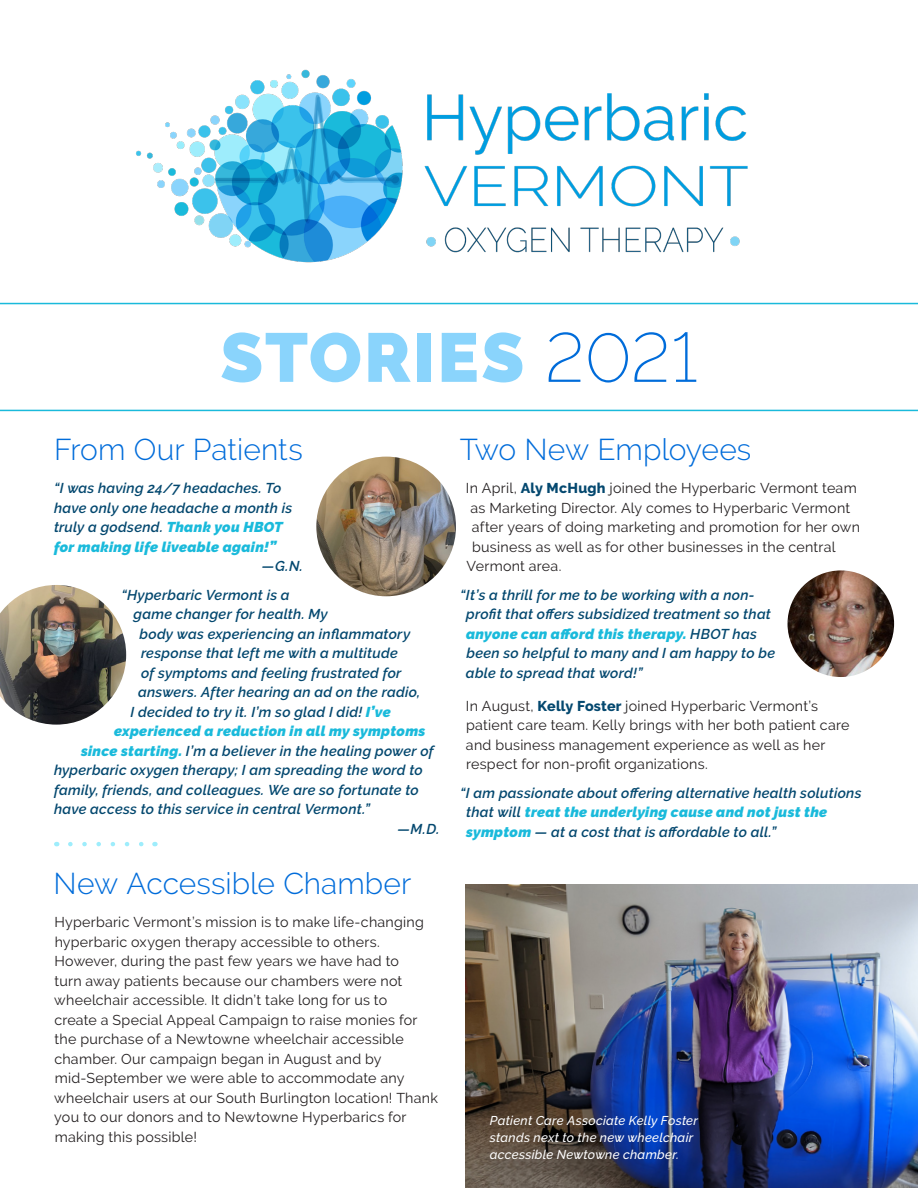
<style>
.page{position:relative;width:918px;height:1188px;background:#fff}
.page>*{position:absolute;margin:0;border:0;box-sizing:border-box;transform-origin:0 0}
.t1{font:900 69px "Raleway";letter-spacing:.035em;color:#8ad4fc}
.t2{font:300 30px "Raleway";color:#006cda}
.t3{font:14.25px/19.5px "Raleway";letter-spacing:.015em;color:#231f20}
.t4{font:italic 600 14.25px/19.5px "Raleway";letter-spacing:.02em;color:#04486f}
.t5{font:italic 900 14.25px "Raleway";letter-spacing:.02em;color:#1abadb}
.t6{font:italic 500 12.75px/17.2px "Raleway";letter-spacing:.02em;color:#fff}
.s1{font-weight:200;color:#006cda}
.s2{font-weight:900;color:#1abadb}
.s3{font-weight:800;color:#04486f}
</style>
<div class="page">
<img style="left:136px;top:69px;width:612px;height:194px">
<hr style="left:0;top:303px;width:918px;height:1px;background:#1abadb">
<hr style="left:0;top:410px;width:918px;height:1px;background:#1abadb">
<img style="left:786px;top:569px;width:110px;height:110px;border-radius:55px">
<div style="left:784px;top:567px;width:114px;height:113px;border:3px solid #fff;border-radius:50%"></div>
<img style="left:314px;top:454px;width:144px;height:145px;border-radius:72px">
<div style="left:312px;top:452px;width:149px;height:149px;border:4px solid #fff;border-radius:50%"></div>
<img style="left:0;top:585px;width:127px;height:140px">
<svg style="left:70px;top:842px;width:74px;height:4px"></svg>
<img style="left:465px;top:884px;width:453px;height:304px">
<p class="t1" style="left:221px;top:318px;width:478px">STORIES <span class="s1">2021</span></p>
<p class="t2" style="left:54px;top:432px;width:250px">From Our Patients</p>
<p class="t4" style="left:54px;top:479px;width:240px">“I was having 24/7 headaches. To have only one headache a month is truly a godsend. <span class="s2">Thank you HBOT for making life liveable again!”</span></p>
<p class="t4" style="left:262px;top:557px;width:43px">—G.N.</p>
<p class="t4" style="left:122px;top:585px;width:170px">“Hyperbaric Vermont is a</p>
<p class="t4" style="left:134px;top:605px;width:196px">game changer for health. My</p>
<p class="t4" style="left:140px;top:624px;width:272px">body was experiencing an inflammatory</p>
<p class="t4" style="left:141px;top:644px;width:258px">response that left me with a multitude</p>
<p class="t4" style="left:141px;top:663px;width:262px">of symptoms and feeling frustrated for</p>
<p class="t4" style="left:138px;top:683px;width:284px">answers. After hearing an ad on the radio,</p>
<p class="t4" style="left:130px;top:702px;width:262px">I decided to try it. I’m so glad I did! <span class="s2">I’ve</span></p>
<p class="t5" style="left:114px;top:723px;width:313px">experienced a reduction in all my symptoms</p>
<p class="t4" style="left:81px;top:741px;width:354px"><span class="s2">since starting.</span> I’m a believer in the healing power of</p>
<p class="t4" style="left:54px;top:761px;width:370px">hyperbaric oxygen therapy; I am spreading the word to</p>
<p class="t4" style="left:54px;top:780px;width:366px">family, friends, and colleagues. We are so fortunate to</p>
<p class="t4" style="left:54px;top:800px;width:317px">have access to this service in central Vermont.”</p>
<p class="t4" style="left:398px;top:819px;width:43px">—M.D.</p>
<p class="t2" style="left:54px;top:866px;width:359px">New Accessible Chamber</p>
<p class="t3" style="left:54px;top:912px;width:385px">Hyperbaric Vermont’s mission is to make life-changing hyperbaric oxygen therapy accessible to others.<br>However, during the past few years we have had to<br>turn away patients because our chambers were not wheelchair accessible. It didn’t take long for us to<br>create a Special Appeal Campaign to raise monies for the purchase of a Newtowne wheelchair accessible chamber. Our campaign began in August and by mid-September we were able to accommodate any wheelchair users at our South Burlington location! Thank you to our donors and to Newtowne Hyperbarics for making this possible!</p>
<p class="t2" style="left:460px;top:432px;width:293px">Two New Employees</p>
<p class="t3" style="left:466px;top:479px;width:392px">In April, <span class="s3">Aly McHugh</span> joined the Hyperbaric Vermont team</p>
<p class="t3" style="left:470px;top:498px;width:381px">as Marketing Director. Aly comes to Hyperbaric Vermont</p>
<p class="t3" style="left:472px;top:518px;width:390px">after years of doing marketing and promotion for her own</p>
<p class="t3" style="left:472px;top:537px;width:365px">business as well as for other businesses in the central</p>
<p class="t3" style="left:467px;top:557px;width:96px">Vermont area.</p>
<p class="t4" style="left:466px;top:585px;width:311px;text-indent:-6px">“It’s a thrill for me to be working with a non&shy;profit that offers subsidized treatment so that <span class="s2">anyone can afford this therapy.</span> HBOT has been so helpful to many and I am happy to be able to spread that word!”</p>
<p class="t3" style="left:466px;top:696px;width:385px">In August, <span class="s3">Kelly Foster</span> joined Hyperbaric Vermont’s patient care team. Kelly brings with her both patient care and business management experience as well as her respect for non-profit organizations.</p>
<p class="t4" style="left:466px;top:783px;width:397px;text-indent:-6px">“I am passionate about offering alternative health solutions that will <span class="s2">treat the underlying cause and not just the symptom</span> — at a cost that is affordable to all.”</p>
<p class="t6" style="left:490px;top:1112px;width:210px">Patient Care Associate Kelly Foster stands next to the new wheelchair accessible Newtowne chamber.</p>
</div>
